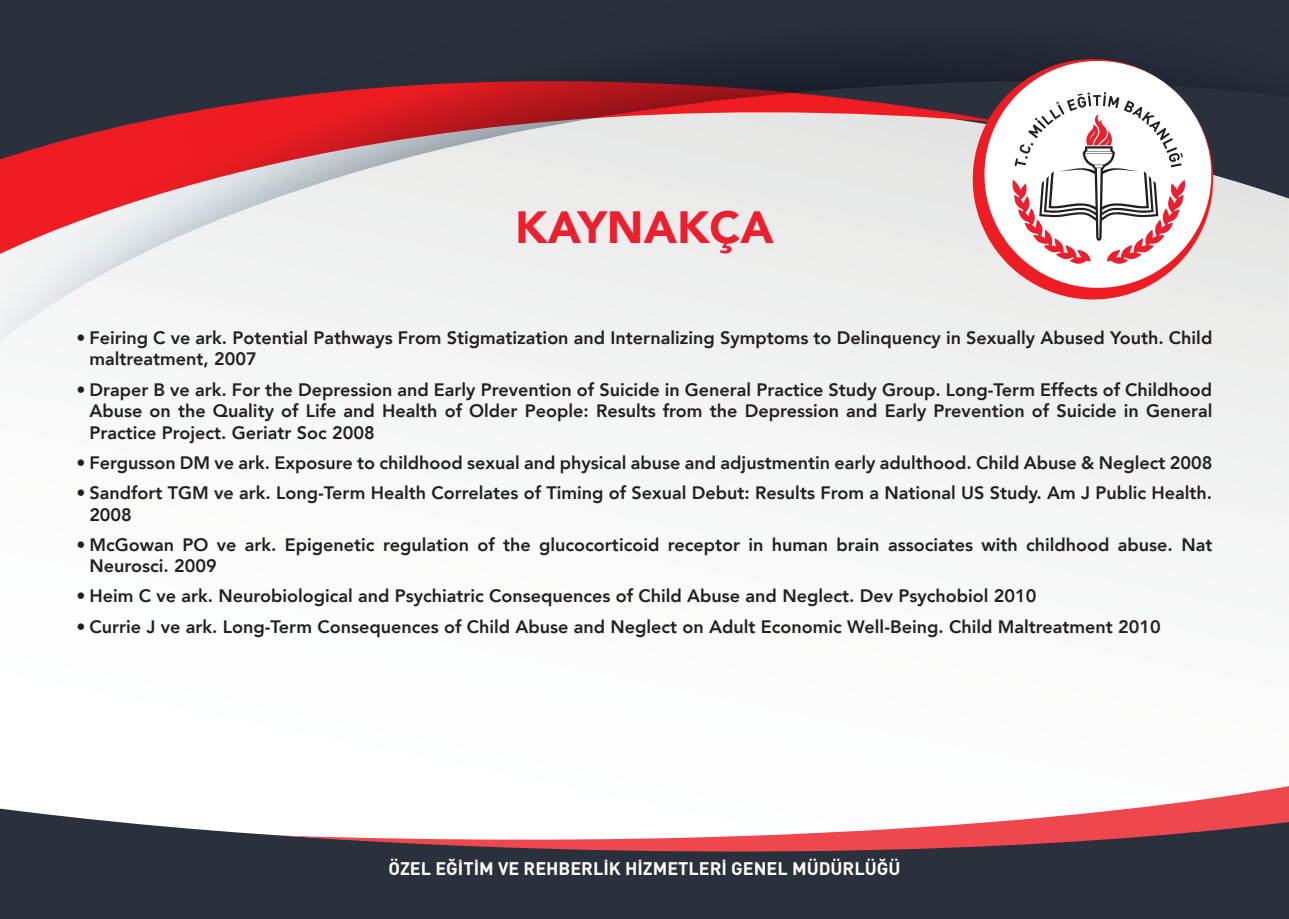
<style>
.page{position:relative;width:1289px;height:919px;background:#fff}
.page>*{position:absolute;margin:0;border:0;box-sizing:border-box;transform-origin:0 0}
.t1{font:900 45px "Avenir";color:#eb1f2e}
.t2{font:800 18px/21.6px "Avenir";color:#231f20}
.t3{font:700 18px "DIN";color:#fff}
</style>
<div class="page">
<div style="left:373px;top:368px;width:915px;height:186px;background:#f4f5f4"></div>
<svg style="left:0;top:0;width:1288px;height:368px"></svg>
<svg style="left:967px;top:49px;width:256px;height:256px;background:#82848b"></svg>
<svg style="left:972px;top:58px;width:242px;height:242px"></svg>
<div style="left:0;top:808px;width:1288px;height:110px;background:#2b303d"></div>
<svg style="left:282px;top:786px;width:1006px;height:95px"></svg>
<svg style="left:1011px;top:92px;width:175px;height:173px"></svg>
<p class="t1" style="left:515px;top:188px;width:260px">KAYNAKÇA</p>
<p class="t2" style="left:89px;top:327px;width:1124px;text-indent:-13px">• Feiring C ve ark. Potential Pathways From Stigmatization and Internalizing Symptoms to Delinquency in Sexually Abused Youth. Child maltreatment, 2007</p>
<p class="t2" style="left:89px;top:378px;width:1124px;text-align:justify;text-indent:-13px">• Draper B ve ark. For the Depression and Early Prevention of Suicide in General Practice Study Group. Long-Term Effects of Childhood Abuse on the Quality of Life and Health of Older People: Results from the Depression and Early Prevention of Suicide in General Practice Project. Geriatr Soc 2008</p>
<p class="t2" style="left:77px;top:452px;width:1137px">• Fergusson DM ve ark. Exposure to childhood sexual and physical abuse and adjustmentin early adulthood. Child Abuse &amp; Neglect 2008</p>
<p class="t2" style="left:89px;top:482px;width:1124px;text-indent:-13px">• Sandfort TGM ve ark. Long-Term Health Correlates of Timing of Sexual Debut: Results From a National US Study. Am J Public Health.<br>2008</p>
<p class="t2" style="left:89px;top:533px;width:1124px;text-indent:-13px">• McGowan PO ve ark. Epigenetic regulation of the glucocorticoid receptor in human brain associates with childhood abuse. Nat<br>Neurosci. 2009</p>
<p class="t2" style="left:77px;top:585px;width:961px">• Heim C ve ark. Neurobiological and Psychiatric Consequences of Child Abuse and Neglect. Dev Psychobiol 2010</p>
<p class="t2" style="left:77px;top:615px;width:1085px">• Currie J ve ark. Long-Term Consequences of Child Abuse and Neglect on Adult Economic Well-Being. Child Maltreatment 2010</p>
<p class="t3" style="left:388px;top:857px;width:513px">ÖZEL EĞİTİM VE REHBERLİK HİZMETLERİ GENEL MÜDÜRLÜĞÜ</p>
</div>
